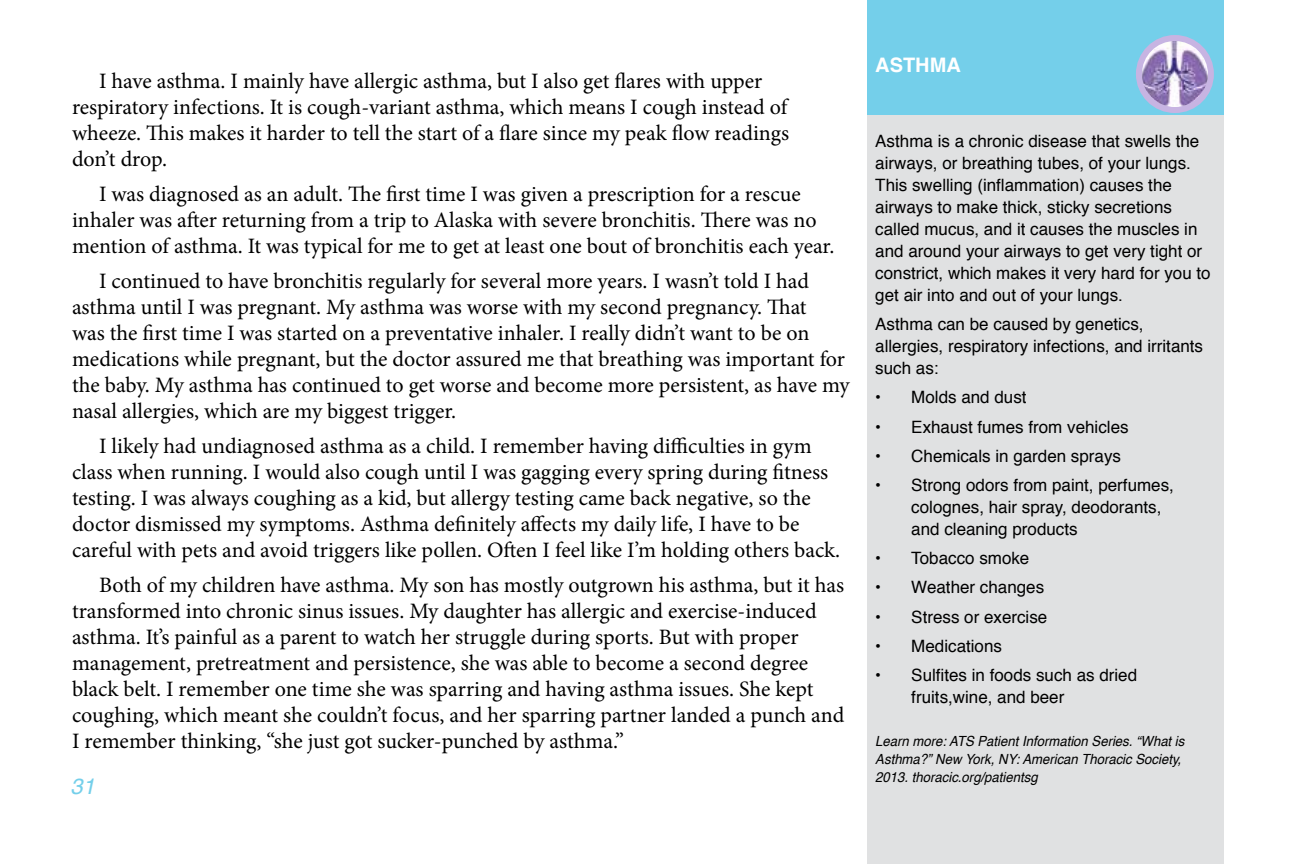
<style>
.page{position:relative;width:1296px;height:864px;background:#fff}
.page>*{position:absolute;margin:0;border:0;box-sizing:border-box;transform-origin:0 0}
.t1{font:22px/26px "Minion Pro";letter-spacing:-.005em;color:#000}
.t2{font:italic 22px "Helvetica";color:#74cfea}
.t3{font:700 20px "Helvetica";color:#fff}
.t4{font:17px/22px "Helvetica";color:#000}
.t5{font:italic 14px/18px "Helvetica";color:#000;scale:.94 1}
</style>
<div class="page">
<div style="left:867px;top:99px;width:357px;height:765px;background:#e0e1e2"></div>
<div style="left:867px;top:0;width:357px;height:115px;background:#74cfea"></div>
<img style="left:1139px;top:38px;width:72px;height:72px;border-radius:36px">
<div style="left:1136px;top:35px;width:78px;height:78px;border:6px solid #c7b4e2;border-radius:50%"></div>
<p class="t1" style="left:72px;top:68px;width:719px;text-indent:27px">I have asthma. I mainly have allergic asthma, but I also get flares with upper respiratory infections. It is cough-variant asthma, which means I cough instead of wheeze. This makes it harder to tell the start of a flare since my peak flow readings don’t drop.</p>
<p class="t1" style="left:72px;top:181px;width:764px;text-indent:27px">I was diagnosed as an adult. The first time I was given a prescription for a rescue inhaler was after returning from a trip to Alaska with severe bronchitis. There was no mention of asthma. It was typical for me to get at least one bout of bronchitis each year.</p>
<p class="t1" style="left:72px;top:268px;width:779px;text-indent:27px">I continued to have bronchitis regularly for several more years. I wasn’t told I had asthma until I was pregnant. My asthma was worse with my second pregnancy. That<br>was the first time I was started on a preventative inhaler. I really didn’t want to be on medications while pregnant, but the doctor assured me that breathing was important for the baby. My asthma has continued to get worse and become more persistent, as have my nasal allergies, which are my biggest trigger.</p>
<p class="t1" style="left:72px;top:433px;width:770px;text-indent:27px">I likely had undiagnosed asthma as a child. I remember having difficulties in gym class when running. I would also cough until I was gagging every spring during fitness testing. I was always coughing as a kid, but allergy testing came back negative, so the doctor dismissed my symptoms. Asthma definitely affects my daily life, I have to be careful with pets and avoid triggers like pollen. Often I feel like I’m holding others back.</p>
<p class="t1" style="left:72px;top:572px;width:774px;text-indent:27px">Both of my children have asthma. My son has mostly outgrown his asthma, but it has transformed into chronic sinus issues. My daughter has allergic and exercise-induced asthma. It’s painful as a parent to watch her struggle during sports. But with proper management, pretreatment and persistence, she was able to become a second degree black belt. I remember one time she was sparring and having asthma issues. She kept coughing, which meant she couldn’t focus, and her sparring partner landed a punch and I remember thinking, “she just got sucker-punched by asthma.”</p>
<p class="t2" style="left:71px;top:769px;width:26px">31</p>
<p class="t3" style="left:875px;top:52px;width:87px">ASTHMA</p>
<p class="t4" style="left:875px;top:131px;width:337px">Asthma is a chronic disease that swells the airways, or breathing tubes, of your lungs.<br>This swelling (inflammation) causes the airways to make thick, sticky secretions called mucus, and it causes the muscles in and around your airways to get very tight or constrict, which makes it very hard for you to get air into and out of your lungs.</p>
<p class="t4" style="left:875px;top:314px;width:329px">Asthma can be caused by genetics, allergies, respiratory infections, and irritants such as:</p>
<p class="t4" style="left:875px;top:387px;width:153px">• Molds and dust</p>
<p class="t4" style="left:875px;top:417px;width:255px">• Exhaust fumes from vehicles</p>
<p class="t4" style="left:875px;top:446px;width:247px">• Chemicals in garden sprays</p>
<p class="t4" style="left:911px;top:475px;width:264px;text-indent:-36px">• Strong odors from paint, perfumes, colognes, hair spray, deodorants, and cleaning products</p>
<p class="t4" style="left:875px;top:548px;width:156px">• Tobacco smoke</p>
<p class="t4" style="left:875px;top:577px;width:170px">• Weather changes</p>
<p class="t4" style="left:875px;top:607px;width:174px">• Stress or exercise</p>
<p class="t4" style="left:875px;top:636px;width:128px">• Medications</p>
<p class="t4" style="left:911px;top:665px;width:227px;text-indent:-36px">• Sulfites in foods such as dried fruits,wine, and beer</p>
<p class="t5" style="left:875px;top:733px;width:330px">Learn more: ATS Patient Information Series. “What is<br>Asthma?” New York, NY: American Thoracic Society,<br>2013. thoracic.org/patientsg</p>
</div>
